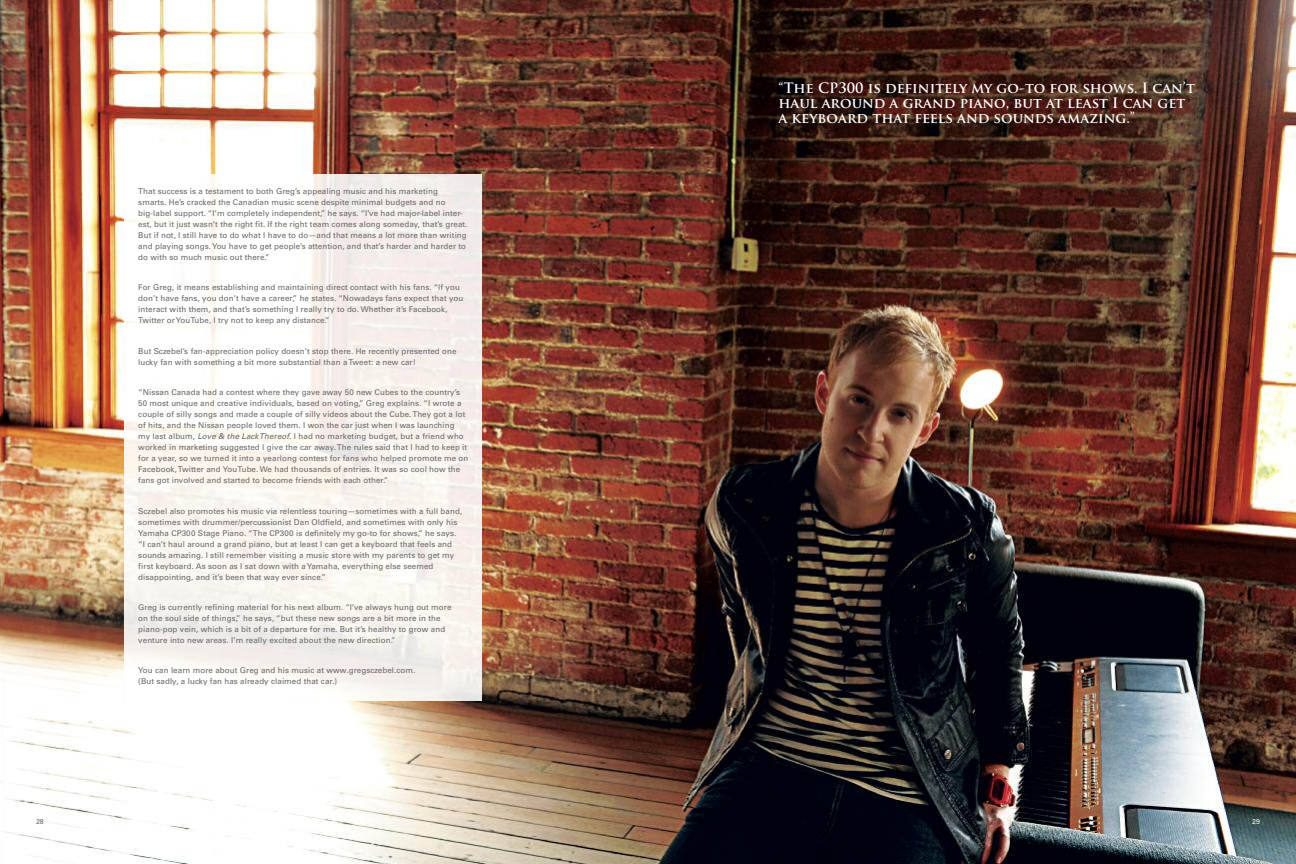
<style>
.page{position:relative;width:1296px;height:864px;background:#fff}
.page>*{position:absolute;margin:0;border:0;box-sizing:border-box;transform-origin:0 0}
.t1{font:700 14px/15px "Trajan Pro";color:#fff}
.t2{font:8px/11px "Univers";letter-spacing:.01em;color:#686768}
.t3{font:7px "Univers";color:#fff}
.t4{font:7px "Univers";color:#686768}
.s1{font-style:italic}
</style>
<div class="page">
<img style="left:0;top:0;width:1296px;height:864px">
<img style="left:125px;top:174px;width:357px;height:526px">
<p class="t4" style="left:36px;top:819px;width:9px">28</p>
<p class="t2" style="left:138px;top:186px;width:331px">That success is a testament to both Greg’s appealing music and his marketing smarts. He’s cracked the Canadian music scene despite minimal budgets and no big-label support. “I’m completely independent,” he says. “I’ve had major-label inter&shy;est, but it just wasn’t the right fit. If the right team comes along someday, that’s great.<br>But if not, I still have to do what I have to do—and that means a lot more than writing and playing songs. You have to get people’s attention, and that’s harder and harder to do with so much music out there.”</p>
<p class="t2" style="left:138px;top:283px;width:327px">For Greg, it means establishing and maintaining direct contact with his fans. “If you don’t have fans, you don’t have a career,” he states. “Nowadays fans expect that you interact with them, and that’s something I really try to do. Whether it’s Facebook, Twitter or YouTube, I try not to keep any distance.”</p>
<p class="t2" style="left:138px;top:346px;width:320px">But Sczebel’s fan-appreciation policy doesn’t stop there. He recently presented one lucky fan with something a bit more substantial than a Tweet: a new car!</p>
<p class="t2" style="left:138px;top:388px;width:332px">“Nissan Canada had a contest where they gave away 50 new Cubes to the country’s 50 most unique and creative individuals, based on voting,” Greg explains. “I wrote a couple of silly songs and made a couple of silly videos about the Cube. They got a lot of hits, and the Nissan people loved them. I won the car just when I was launching my last album, <span class="s1">Love &amp; the Lack Thereof</span>. I had no marketing budget, but a friend who worked in marketing suggested I give the car away. The rules said that I had to keep it for a year, so we turned it into a yearlong contest for fans who helped promote me on Facebook, Twitter and YouTube. We had thousands of entries. It was so cool how the fans got involved and started to become friends with each other.”</p>
<p class="t2" style="left:138px;top:506px;width:325px">Sczebel also promotes his music via relentless touring—sometimes with a full band, sometimes with drummer/percussionist Dan Oldfield, and sometimes with only his Yamaha CP300 Stage Piano. “The CP300 is definitely my go-to for shows,” he says. “I can’t haul around a grand piano, but at least I can get a keyboard that feels and sounds amazing. I still remember visiting a music store with my parents to get my first keyboard. As soon as I sat down with a Yamaha, everything else seemed disappointing, and it’s been that way ever since.”</p>
<p class="t2" style="left:138px;top:602px;width:315px">Greg is currently refining material for his next album. “I’ve always hung out more on the soul side of things,” he says, “but these new songs are a bit more in the piano-pop vein, which is a bit of a departure for me. But it’s healthy to grow and venture into new areas. I’m really excited about the new direction.”</p>
<p class="t2" style="left:138px;top:666px;width:279px">You can learn more about Greg and his music at www.gregsczebel.com. (But sadly, a lucky fan has already claimed that car.)</p>
<h1 class="t1" style="left:779px;top:82px;width:418px">“The CP300 is definitely my go-to for shows. I can’t haul around a grand piano, but at least I can get a keyboard that feels and sounds amazing.”</h1>
<p class="t3" style="left:1252px;top:819px;width:9px">29</p>
</div>
